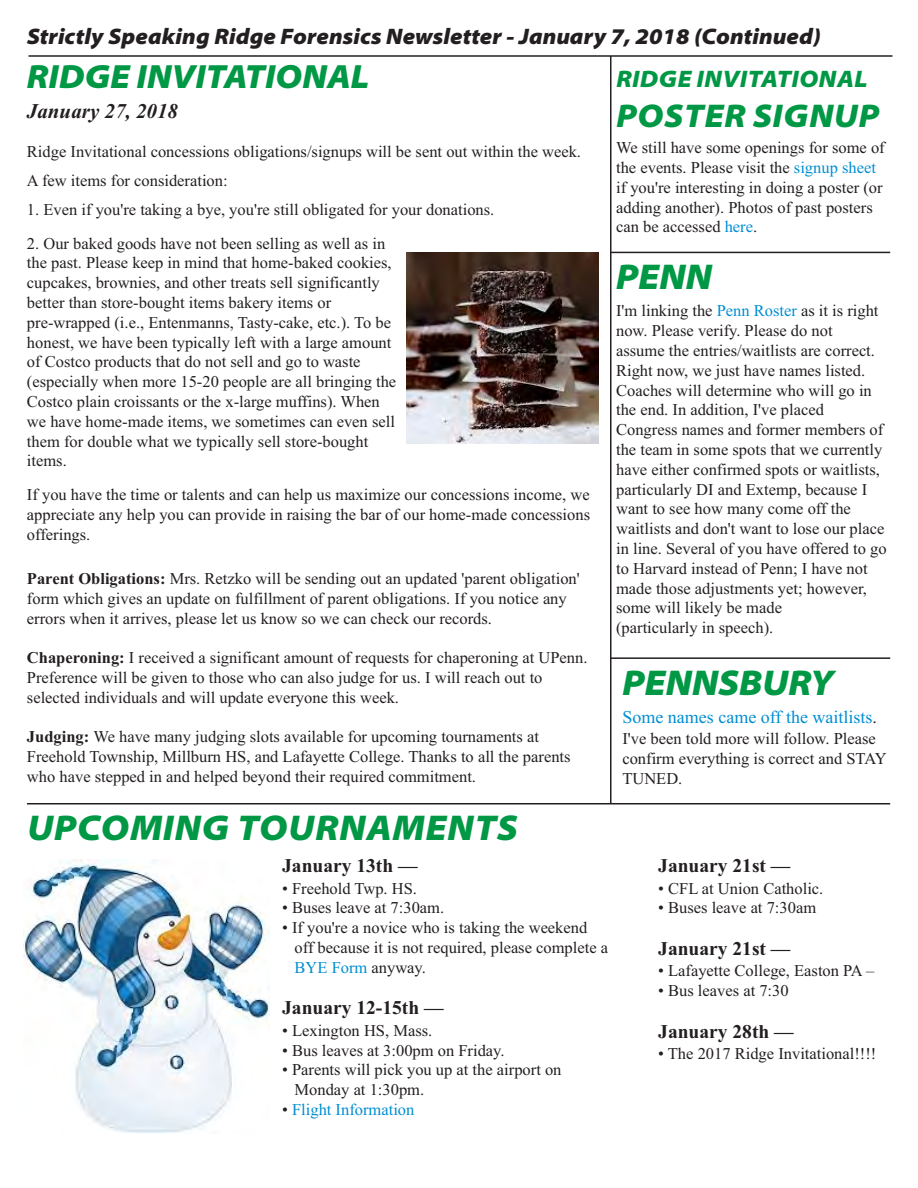
<style>
.page{position:relative;width:918px;height:1188px;background:#fff}
.page>*{position:absolute;margin:0;border:0;box-sizing:border-box;transform-origin:0 0}
.t1{font:italic 900 semi-expanded 36px "Myriad Pro";letter-spacing:.02em;color:#009845}
.t2{font:italic 900 semi-expanded 36px "Myriad Pro";color:#009845}
.t3{font:italic 900 semi-expanded 33.75px "Myriad Pro";color:#009845}
.t4{font:italic 900 semi-expanded 33px "Myriad Pro";letter-spacing:.02em;color:#009845}
.t5{font:italic 900 semi-expanded 24px "Myriad Pro";letter-spacing:.02em;color:#009845}
.t6{font:italic 900 semi-expanded 22.5px "Myriad Pro";color:#231f20}
.t7{font:italic 700 21px "Times New Roman";color:#231f20}
.t8{font:700 19.5px "Times New Roman";color:#231f20}
.t9{font:18px "Times New Roman";color:#008ed3}
.t10{font:16.5px/19.8px "Times New Roman";color:#231f20}
.t11{font:16.5px "Times New Roman";color:#008ed3}
.s1{font-weight:700}
.s2{color:#008ed3}
.s3{color:#231f20}
</style>
<div class="page">
<hr style="left:28px;top:55px;width:864px;height:2px;background:#231f20">
<hr style="left:610px;top:56px;width:1px;height:748px;background:#231f20">
<hr style="left:27px;top:803px;width:863px;height:1px;background:#231f20">
<hr style="left:611px;top:252px;width:279px;height:1px;background:#231f20">
<hr style="left:611px;top:657px;width:279px;height:2px;background:#231f20">
<img style="left:406px;top:252px;width:192px;height:192px">
<img style="left:23px;top:860px;width:247px;height:273px">
<h3 class="t6" style="left:27px;top:28px;width:796px">STRICTLY SPEAKING RIDGE FORENSICS NEWSLETTER - JANUARY 7, 2018 (CONTINUED)</h3>
<h2 class="t3" style="left:27px;top:64px;width:344px">RIDGE INVITATIONAL</h2>
<p class="t7" style="left:27px;top:99px;width:153px">January 27, 2018</p>
<p class="t10" style="left:27px;top:136px;width:556px;line-height:29.1px">Ridge Invitational concessions obligations/signups will be sent out within the week.<br>A few items for consideration:</p>
<p class="t10" style="left:27px;top:199px;width:469px">1. Even if you're taking a bye, you're still obligated for your donations.</p>
<p class="t10" style="left:27px;top:233px;width:371px">2. Our baked goods have not been selling as well as in the past. Please keep in mind that home-baked cookies, cupcakes, brownies, and other treats sell significantly better than store-bought items bakery items or pre-wrapped (i.e., Entenmanns, Tasty-cake, etc.). To be honest, we have been typically left with a large amount of Costco products that do not sell and go to waste (especially when more 15-20 people are all bringing the Costco plain croissants or the x-large muffins). When we have home-made items, we sometimes can even sell them for double what we typically sell store-bought items.</p>
<p class="t10" style="left:27px;top:484px;width:565px;text-align:justify">If you have the time or talents and can help us maximize our concessions income, we appreciate any help you can provide in raising the bar of our home-made concessions offerings.</p>
<p class="t10" style="left:27px;top:568px;width:554px"><span class="s1">Parent Obligations:</span> Mrs. Retzko will be sending out an updated 'parent obligation' form which gives an update on fulfillment of parent obligations. If you notice any errors when it arrives, please let us know so we can check our records.</p>
<p class="t10" style="left:27px;top:648px;width:562px"><span class="s1">Chaperoning:</span> I received a significant amount of requests for chaperoning at UPenn.<br>Preference will be given to those who can also judge for us. I will reach out to selected individuals and will update everyone this week.</p>
<p class="t10" style="left:27px;top:727px;width:545px"><span class="s1">Judging:</span> We have many judging slots available for upcoming tournaments at<br>Freehold Township, Millburn HS, and Lafayette College. Thanks to all the parents who have stepped in and helped beyond their required commitment.</p>
<h3 class="t5" style="left:616px;top:70px;width:253px">RIDGE INVITATIONAL</h3>
<h3 class="t4" style="left:616px;top:103px;width:264px">POSTER SIGNUP</h3>
<p class="t10" style="left:616px;top:138px;width:270px">We still have some openings for some of the events. Please visit the <span class="s2">signup sheet </span>if you're interesting in doing a poster (or adding another). Photos of past posters can be accessed <span class="s2">here</span>.</p>
<h1 class="t1" style="left:616px;top:263px;width:98px">PENN</h1>
<p class="t10" style="left:616px;top:301px;width:272px">I'm linking the <span class="s2">Penn Roster</span> as it is right now. Please verify. Please do not<br>assume the entries/waitlists are correct.<br>Right now, we just have names listed.<br>Coaches will determine who will go in the end. In addition, I've placed Congress names and former members of the team in some spots that we currently have either confirmed spots or waitlists, particularly DI and Extemp, because I want to see how many come off the waitlists and don't want to lose our place in line. Several of you have offered to go to Harvard instead of Penn; I have not made those adjustments yet; however, some will likely be made<br>(particularly in speech).</p>
<h1 class="t2" style="left:622px;top:669px;width:214px">PENNSBURY</h1>
<p class="t9" style="left:622px;top:707px;width:256px">Some names came off the waitlists<span class="s3">.</span></p>
<p class="t10" style="left:622px;top:728px;width:266px;line-height:20.2px">I've been told more will follow. Please confirm everything is correct and STAY<br>TUNED.</p>
<h1 class="t1" style="left:27px;top:814px;width:492px">UPCOMING TOURNAMENTS</h1>
<p class="t8" style="left:282px;top:854px;width:137px">January 13th —</p>
<p class="t10" style="left:282px;top:878px;width:136px">• Freehold Twp. HS.</p>
<p class="t10" style="left:282px;top:898px;width:164px">• Buses leave at 7:30am.</p>
<p class="t10" style="left:295px;top:918px;width:315px;text-indent:-12px">• If you're a novice who is taking the weekend off because it is not required, please complete a<br><span class="s2">BYE Form</span> anyway.</p>
<p class="t8" style="left:282px;top:996px;width:163px">January 12-15th —</p>
<p class="t10" style="left:282px;top:1020px;width:152px">• Lexington HS, Mass.</p>
<p class="t10" style="left:282px;top:1040px;width:224px">• Bus leaves at 3:00pm on Friday.</p>
<p class="t10" style="left:295px;top:1060px;width:269px;text-indent:-12px">• Parents will pick you up at the airport on<br>Monday at 1:30pm.</p>
<p class="t11" style="left:282px;top:1100px;width:134px"><span class="s3">•</span> Flight Information</p>
<p class="t8" style="left:658px;top:854px;width:134px">January 21st —</p>
<p class="t10" style="left:658px;top:878px;width:167px">• CFL at Union Catholic.</p>
<p class="t10" style="left:658px;top:898px;width:159px">• Buses leave at 7:30am</p>
<p class="t8" style="left:658px;top:937px;width:134px">January 21st —</p>
<p class="t10" style="left:658px;top:961px;width:217px">• Lafayette College, Easton PA –</p>
<p class="t10" style="left:658px;top:981px;width:132px">• Bus leaves at 7:30</p>
<p class="t8" style="left:658px;top:1019px;width:137px">January 28th —</p>
<p class="t10" style="left:658px;top:1044px;width:220px">• The 2017 Ridge Invitational!!!!</p>
</div>
